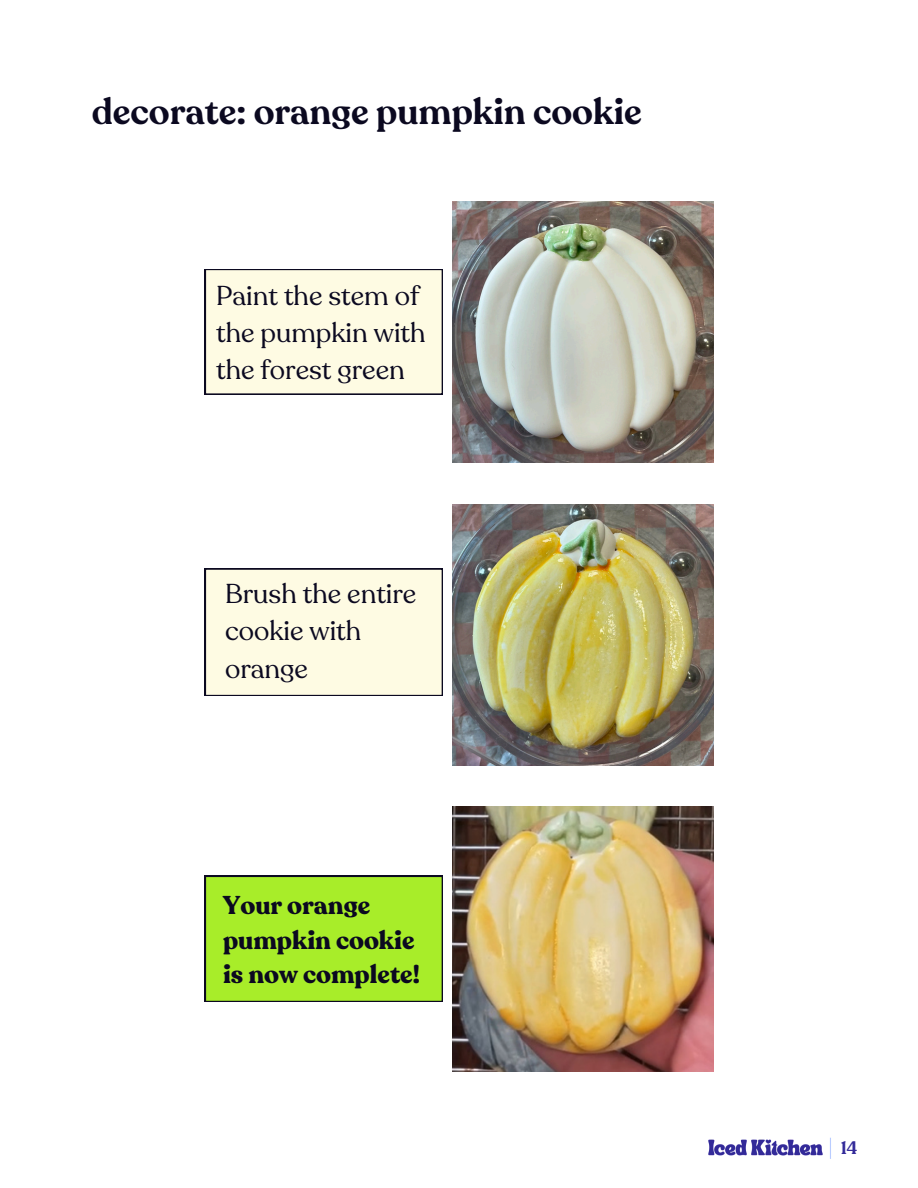
<style>
.page{position:relative;width:918px;height:1188px;background:#fff}
.page>*{position:absolute;margin:0;border:0;box-sizing:border-box;transform-origin:0 0}
.t1{font:600 36px "Recoleta";color:#0b0920}
.t2{font:27px/37.2px "Recoleta";color:#0b0920}
.t3{font:700 25.5px/34.8px "Recoleta";color:#0b0920}
.t4{font:600 18px "Recoleta";color:#332a99}
</style>
<div class="page">
<img style="left:708px;top:1139px;width:115px;height:17px">
<svg style="left:830px;top:1138px;width:1px;height:21px"></svg>
<img style="left:452px;top:201px;width:261px;height:261px">
<div style="left:205px;top:269px;width:237px;height:126px;background:#fefbe3"></div>
<img style="left:452px;top:504px;width:261px;height:261px">
<div style="left:205px;top:569px;width:237px;height:127px;background:#fefbe3"></div>
<img style="left:452px;top:807px;width:261px;height:264px">
<div style="left:205px;top:876px;width:237px;height:126px;background:#a8ed29"></div>
<p class="t1" style="left:92px;top:88px;width:552px">decorate: orange pumpkin cookie</p>
<p class="t2" style="left:216px;top:278px;width:211px">Paint the stem of the pumpkin with the forest green</p>
<p class="t2" style="left:225px;top:576px;width:193px">Brush the entire cookie with orange</p>
<p class="t3" style="left:223px;top:888px;width:198px">Your orange pumpkin cookie is now complete!</p>
<p class="t4" style="left:841px;top:1136px;width:18px">14</p>
</div>
